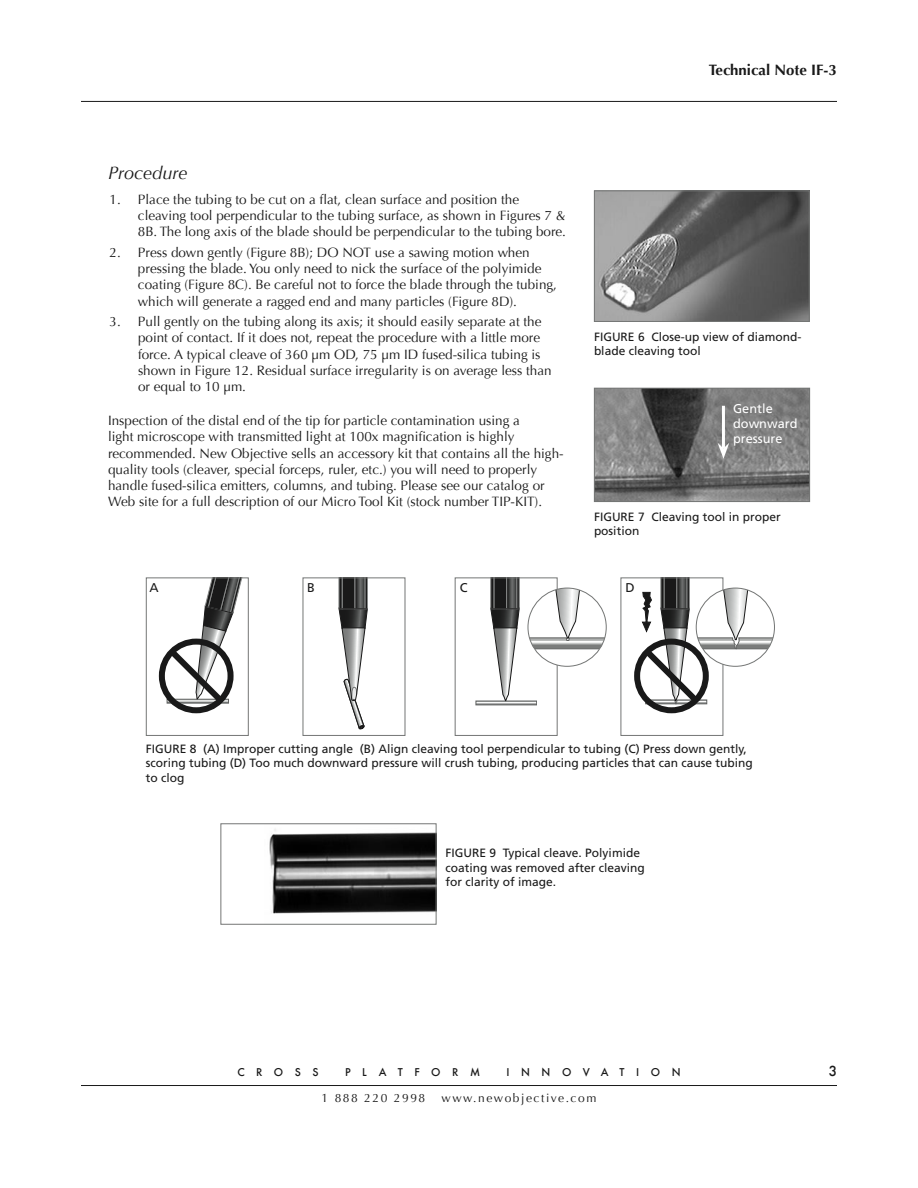
<style>
.page{position:relative;width:918px;height:1188px;background:#fff}
.page>*{position:absolute;margin:0;border:0;box-sizing:border-box;transform-origin:0 0}
.t1{font:italic 18px "Optima";color:#191919}
.t2{font:700 15px "Optima";color:#191919}
.t3{font:13.5px/16.2px "Optima";color:#191919}
.t4{font:500 13.5px "Futura";color:#191919}
.t5{font:12.75px/15px "Frutiger";color:#fff}
.t6{font:12.75px "Frutiger";color:#191919}
.t7{font:12px/14.4px "Frutiger";color:#191919}
.t8{font:12px "Optima";letter-spacing:.13em;color:#191919}
.t9{font:500 10.5px "Futura";letter-spacing:1.1em;color:#191919}
</style>
<div class="page">
<hr style="left:81px;top:101px;width:756px;height:1px;background:#191919">
<hr style="left:81px;top:1085px;width:756px;height:1px;background:#191919">
<img style="left:596px;top:192px;width:212px;height:128px">
<div style="left:594px;top:190px;width:216px;height:132px;border:1px solid #747675"></div>
<img style="left:596px;top:390px;width:212px;height:110px">
<div style="left:594px;top:388px;width:216px;height:114px;border:1px solid #747675"></div>
<hr style="left:722px;top:406px;width:3px;height:42px;background:#fff">
<svg style="left:718px;top:443px;width:11px;height:16px"></svg>
<div style="left:146px;top:578px;width:103px;height:158px;border:1px solid #747675"></div>
<div style="left:159px;top:639px;width:75px;height:74px;border:6px solid #191919;border-radius:50%"></div>
<svg style="left:163px;top:578px;width:85px;height:131px"></svg>
<svg style="left:339px;top:580px;width:29px;height:149px"></svg>
<div style="left:476px;top:701px;width:61px;height:4px;border:1px solid #616362"></div>
<svg style="left:490px;top:580px;width:30px;height:121px"></svg>
<div style="left:455px;top:578px;width:103px;height:158px;border:1px solid #747675"></div>
<div style="left:528px;top:588px;width:78px;height:78px;background:#fff;border-radius:50%"></div>
<svg style="left:528px;top:588px;width:78px;height:61px"></svg>
<div style="left:528px;top:588px;width:79px;height:79px;border:1px solid #747675;border-radius:50%"></div>
<div style="left:621px;top:578px;width:102px;height:158px;border:1px solid #747675"></div>
<div style="left:634px;top:639px;width:75px;height:74px;border:6px solid #191919;border-radius:50%"></div>
<svg style="left:639px;top:578px;width:135px;height:131px"></svg>
<img style="left:269px;top:829px;width:165px;height:85px">
<div style="left:220px;top:823px;width:216px;height:102px;border:1px solid #747675"></div>
<p class="t2" style="left:709px;top:62px;width:130px">Technical Note IF-3</p>
<h1 class="t1" style="left:108px;top:162px;width:81px">Procedure</h1>
<p class="t3" style="left:138px;top:191px;width:430px;text-indent:-28px">1. Place the tubing to be cut on a flat, clean surface and position the cleaving tool perpendicular to the tubing surface, as shown in Figures 7 &amp;<br>8B. The long axis of the blade should be perpendicular to the tubing bore.</p>
<p class="t3" style="left:138px;top:244px;width:421px;text-indent:-28px">2. Press down gently (Figure 8B); DO NOT use a sawing motion when pressing the blade. You only need to nick the surface of the polyimide coating (Figure 8C). Be careful not to force the blade through the tubing, which will generate a ragged end and many particles (Figure 8D).</p>
<p class="t3" style="left:138px;top:314px;width:415px;text-indent:-28px">3. Pull gently on the tubing along its axis; it should easily separate at the point of contact. If it does not, repeat the procedure with a little more force. A typical cleave of 360 µm OD, 75 µm ID fused-silica tubing is shown in Figure 12. Residual surface irregularity is on average less than or equal to 10 µm.</p>
<p class="t3" style="left:108px;top:413px;width:457px">Inspection of the distal end of the tip for particle contamination using a<br>light microscope with transmitted light at 100x magnification is highly recommended. New Objective sells an accessory kit that contains all the high&shy;quality tools (cleaver, special forceps, ruler, etc.) you will need to properly handle fused-silica emitters, columns, and tubing. Please see our catalog or Web site for a full description of our Micro Tool Kit (stock number TIP-KIT).</p>
<p class="t7" style="left:594px;top:330px;width:209px">FIGURE 6 Close-up view of diamond&shy;blade cleaving tool</p>
<p class="t5" style="left:733px;top:402px;width:66px">Gentle downward pressure</p>
<p class="t7" style="left:594px;top:510px;width:188px">FIGURE 7 Cleaving tool in proper position</p>
<p class="t6" style="left:150px;top:580px;width:11px">A</p>
<p class="t6" style="left:307px;top:580px;width:9px">B</p>
<p class="t6" style="left:460px;top:580px;width:9px">C</p>
<p class="t6" style="left:625px;top:580px;width:11px">D</p>
<p class="t7" style="left:146px;top:742px;width:609px">FIGURE 8 (A) Improper cutting angle (B) Align cleaving tool perpendicular to tubing (C) Press down gently, scoring tubing (D) Too much downward pressure will crush tubing, producing particles that can cause tubing to clog</p>
<p class="t7" style="left:446px;top:846px;width:201px">FIGURE 9 Typical cleave. Polyimide coating was removed after cleaving for clarity of image.</p>
<p class="t9" style="left:237px;top:1065px;width:83px">CROSS</p>
<p class="t9" style="left:345px;top:1065px;width:137px">PLATFORM</p>
<p class="t9" style="left:507px;top:1065px;width:176px">INNOVATION</p>
<p class="t8" style="left:322px;top:1091px;width:105px">1 888 220 2998</p>
<p class="t8" style="left:441px;top:1091px;width:156px">www.newobjective.com</p>
<p class="t4" style="left:829px;top:1062px;width:10px">3</p>
</div>
